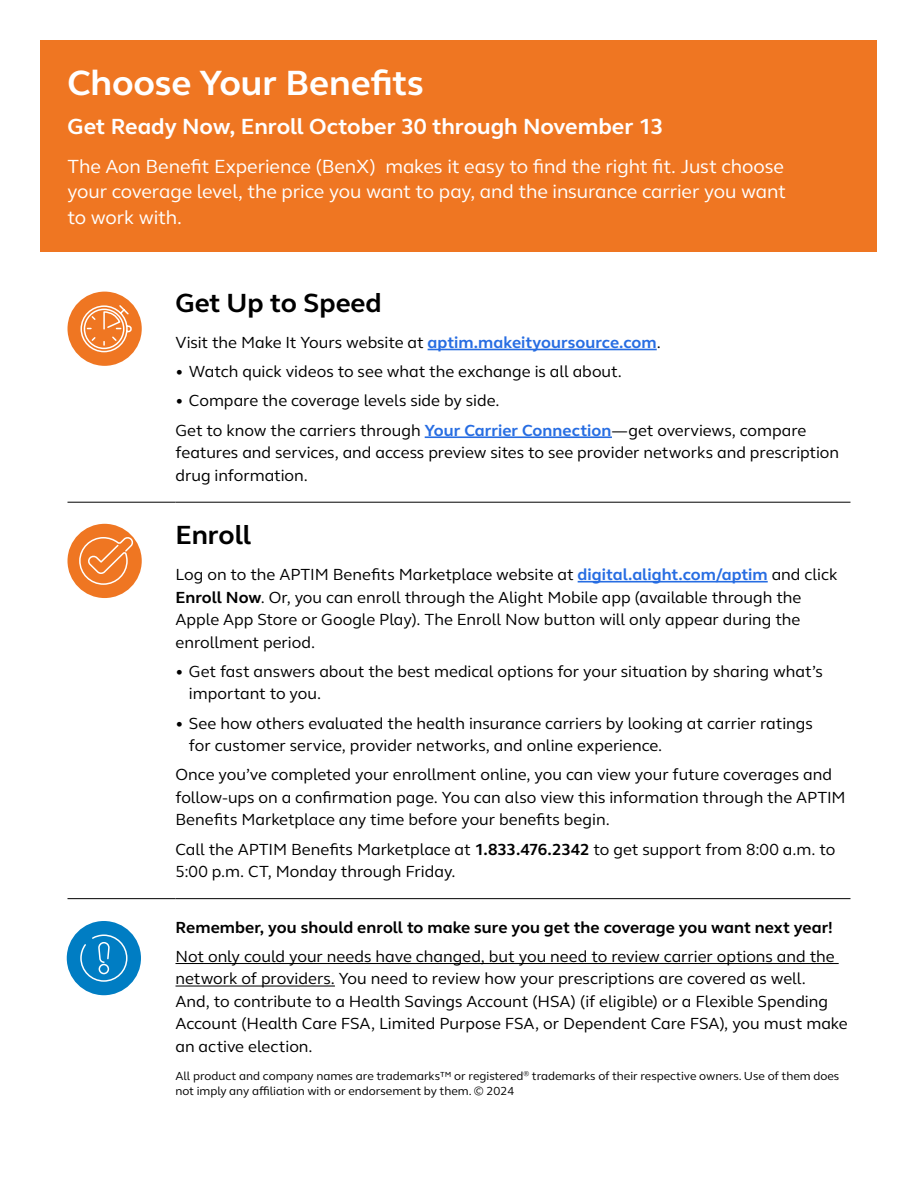
<style>
.page{position:relative;width:918px;height:1188px;background:#fff}
.page>*{position:absolute;margin:0;border:0;box-sizing:border-box;transform-origin:0 0}
.t1{font:700 36px "FS Thrive Elliot";letter-spacing:-.005em;color:#fff}
.t2{font:700 27px "FS Thrive Elliot";color:#000}
.t3{font:700 22.5px "FS Thrive Elliot";color:#fff}
.t4{font:19.5px/25.5px "FS Thrive Elliot";letter-spacing:-.01em;color:#fff;text-align:justify}
.t5{font:16.5px/22.5px "FS Thrive Elliot";letter-spacing:-.005em;color:#000}
.t6{font:700 16.5px "FS Thrive Elliot";letter-spacing:.005em;color:#000}
.t7{font:12px/15px "FS Thrive Elliot";color:#000}
.s1{font-weight:700;color:#276de2}
.s2{font-weight:700}
</style>
<div class="page">
<div style="left:40px;top:40px;width:838px;height:212px;background:#ef7622"></div>
<hr style="left:68px;top:502px;width:108px;height:1px;background:#000">
<hr style="left:176px;top:502px;width:674px;height:1px;background:#000">
<hr style="left:68px;top:898px;width:108px;height:1px;background:#000">
<hr style="left:176px;top:898px;width:674px;height:1px;background:#000">
<div style="left:68px;top:292px;width:74px;height:74px;background:#ef7622;border-radius:50%"></div>
<svg style="left:80px;top:305px;width:52px;height:48px"></svg>
<hr style="left:428px;top:349px;width:229px;height:1px;background:#276de2">
<hr style="left:425px;top:436px;width:187px;height:2px;background:#276de2">
<div style="left:68px;top:524px;width:74px;height:74px;background:#ef7622;border-radius:50%"></div>
<svg style="left:79px;top:535px;width:56px;height:50px"></svg>
<hr style="left:578px;top:581px;width:190px;height:2px;background:#276de2">
<hr style="left:176px;top:963px;width:663px;height:1px;background:#000">
<hr style="left:176px;top:986px;width:159px;height:1px;background:#000">
<div style="left:67px;top:921px;width:74px;height:74px;background:#007dc3;border-radius:50%"></div>
<svg style="left:80px;top:934px;width:48px;height:48px"></svg>
<h1 class="t1" style="left:68px;top:60px;width:358px">Choose Your Benefits</h1>
<h3 class="t3" style="left:68px;top:112px;width:597px">Get Ready Now, Enroll October 30 through November 13</h3>
<p class="t4" style="left:68px;top:153px;width:720px">The Aon Benefit Experience (BenX) makes it easy to find the right fit. Just choose your coverage level, the price you want to pay, and the insurance carrier you want to work with.</p>
<h2 class="t2" style="left:176px;top:286px;width:208px">Get Up to Speed</h2>
<p class="t5" style="left:176px;top:331px;width:487px">Visit the Make It Yours website at <span class="s1">aptim.makeityoursource.com</span>.</p>
<p class="t5" style="left:176px;top:360px;width:448px">• Watch quick videos to see what the exchange is all about.</p>
<p class="t5" style="left:176px;top:386px;width:632px;line-height:29.2px">• Compare the coverage levels side by side.<br>Get to know the carriers through <span class="s1">Your Carrier Connection</span>—get overviews, compare</p>
<p class="t5" style="left:176px;top:442px;width:665px">features and services, and access preview sites to see provider networks and prescription drug information.</p>
<h2 class="t2" style="left:176px;top:518px;width:77px">Enroll</h2>
<p class="t5" style="left:176px;top:563px;width:664px">Log on to the APTIM Benefits Marketplace website at <span class="s1">digital.alight.com/aptim</span> and click <span class="s2">Enroll Now</span>. Or, you can enroll through the Alight Mobile app (available through the Apple App Store or Google Play). The Enroll Now button will only appear during the enrollment period.</p>
<p class="t5" style="left:189px;top:660px;width:635px;text-indent:-13px">• Get fast answers about the best medical options for your situation by sharing what’s important to you.</p>
<p class="t5" style="left:189px;top:712px;width:625px;text-indent:-13px">• See how others evaluated the health insurance carriers by looking at carrier ratings for customer service, provider networks, and online experience.</p>
<p class="t5" style="left:176px;top:764px;width:672px">Once you’ve completed your enrollment online, you can view your future coverages and follow-ups on a confirmation page. You can also view this information through the APTIM<br>Benefits Marketplace any time before your benefits begin.</p>
<p class="t5" style="left:176px;top:838px;width:661px">Call the APTIM Benefits Marketplace at <span class="s2">1.833.476.2342</span> to get support from 8:00 a.m. to<br>5:00 p.m. CT, Monday through Friday.</p>
<p class="t6" style="left:176px;top:917px;width:659px">Remember, you should enroll to make sure you get the coverage you want next year!</p>
<p class="t5" style="left:176px;top:945px;width:674px">Not only could your needs have changed, but you need to review carrier options and the network of providers. You need to review how your prescriptions are covered as well.<br>And, to contribute to a Health Savings Account (HSA) (if eligible) or a Flexible Spending Account (Health Care FSA, Limited Purpose FSA, or Dependent Care FSA), you must make an active election.</p>
<p class="t7" style="left:175px;top:1069px;width:665px">All product and company names are trademarks™ or registered<sup>®</sup> trademarks of their respective owners. Use of them does not imply any affiliation with or endorsement by them. © 2024</p>
</div>
